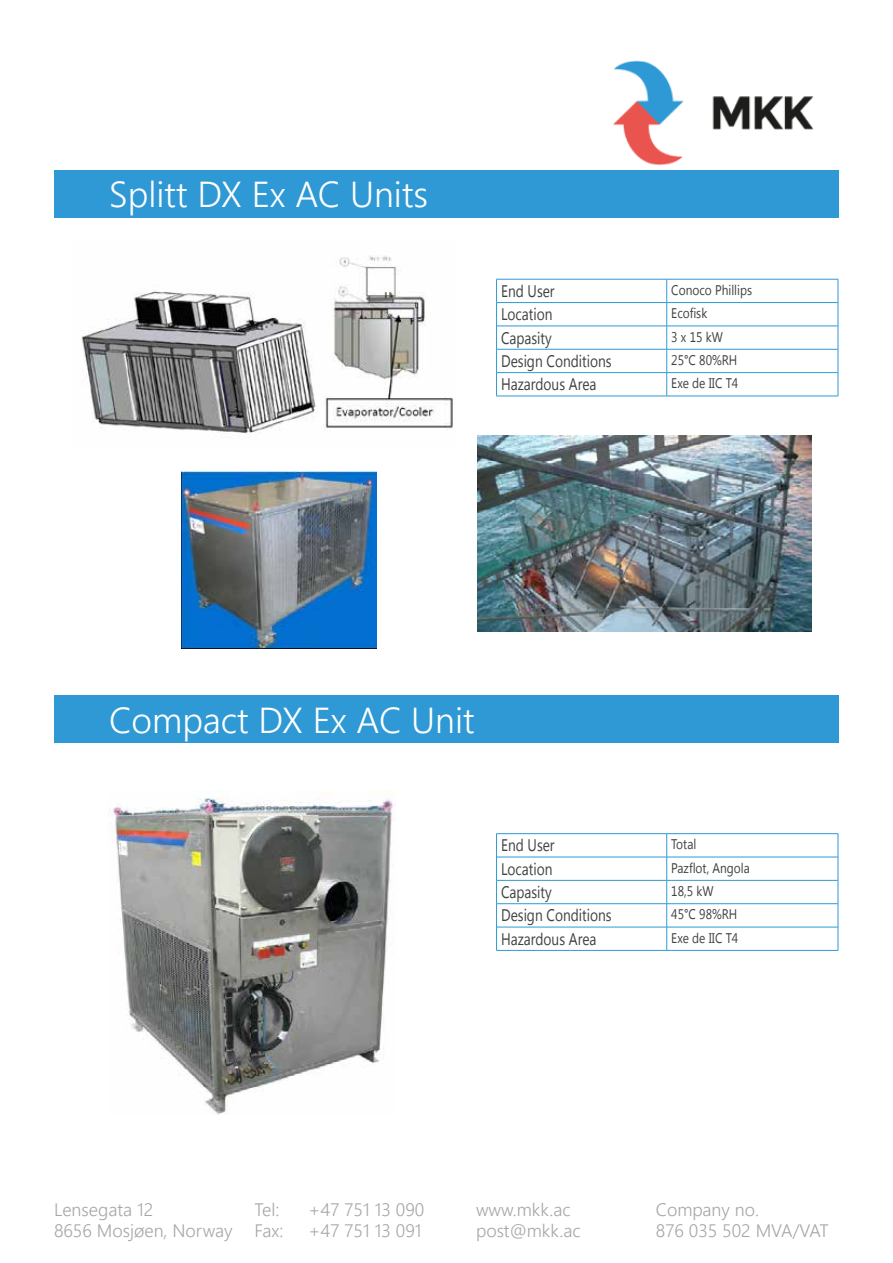
<style>
.page{position:relative;width:893px;height:1263px;background:#fff}
.page>*{position:absolute;margin:0;border:0;box-sizing:border-box;transform-origin:0 0}
.t1{font:300 36px "Segoe UI";color:#fff}
.t2{font:300 18px/21.6px "Segoe UI";color:#a6a6a6}
.t3{font:16.8px "Segoe UI";color:#404040;scale:.82 1}
.t4{font:13.95px "Segoe UI";color:#404040;scale:.85 1}
</style>
<div class="page">
<div style="left:54px;top:170px;width:785px;height:47px;background:#2e99d5"></div>
<img style="left:613px;top:60px;width:200px;height:106px">
<div style="left:54px;top:696px;width:785px;height:47px;background:#2e99d5"></div>
<hr style="left:496px;top:279px;width:171px;height:1px;background:#2e99d5">
<hr style="left:667px;top:279px;width:171px;height:1px;background:#2e99d5">
<hr style="left:497px;top:302px;width:170px;height:1px;background:#2e99d5">
<hr style="left:667px;top:302px;width:171px;height:1px;background:#2e99d5">
<hr style="left:497px;top:326px;width:170px;height:1px;background:#2e99d5">
<hr style="left:667px;top:326px;width:171px;height:1px;background:#2e99d5">
<hr style="left:497px;top:349px;width:170px;height:1px;background:#2e99d5">
<hr style="left:667px;top:349px;width:171px;height:1px;background:#2e99d5">
<hr style="left:497px;top:372px;width:170px;height:1px;background:#2e99d5">
<hr style="left:667px;top:372px;width:171px;height:1px;background:#2e99d5">
<hr style="left:496px;top:396px;width:171px;height:1px;background:#2e99d5">
<hr style="left:667px;top:396px;width:171px;height:1px;background:#2e99d5">
<svg style="left:496px;top:279px;width:1px;height:117px"></svg>
<svg style="left:666px;top:279px;width:1px;height:117px"></svg>
<svg style="left:838px;top:279px;width:1px;height:117px"></svg>
<img style="left:182px;top:471px;width:195px;height:178px">
<img style="left:477px;top:435px;width:334px;height:196px">
<img style="left:81px;top:256px;width:372px;height:179px">
<img style="left:109px;top:795px;width:285px;height:319px">
<hr style="left:496px;top:833px;width:171px;height:1px;background:#2e99d5">
<hr style="left:667px;top:833px;width:171px;height:1px;background:#2e99d5">
<hr style="left:497px;top:857px;width:170px;height:1px;background:#2e99d5">
<hr style="left:667px;top:857px;width:171px;height:1px;background:#2e99d5">
<hr style="left:497px;top:880px;width:170px;height:1px;background:#2e99d5">
<hr style="left:667px;top:880px;width:171px;height:1px;background:#2e99d5">
<hr style="left:497px;top:903px;width:170px;height:1px;background:#2e99d5">
<hr style="left:667px;top:903px;width:171px;height:1px;background:#2e99d5">
<hr style="left:497px;top:927px;width:170px;height:1px;background:#2e99d5">
<hr style="left:667px;top:927px;width:171px;height:1px;background:#2e99d5">
<hr style="left:496px;top:950px;width:171px;height:1px;background:#2e99d5">
<hr style="left:667px;top:950px;width:171px;height:1px;background:#2e99d5">
<svg style="left:496px;top:834px;width:1px;height:116px"></svg>
<svg style="left:666px;top:834px;width:1px;height:116px"></svg>
<svg style="left:838px;top:834px;width:1px;height:116px"></svg>
<h1 class="t1" style="left:109px;top:167px;width:320px">Splitt DX Ex AC Units</h1>
<p class="t3" style="left:501px;top:279px;width:67px">End User</p>
<p class="t4" style="left:671px;top:280px;width:97px">Conoco Phillips</p>
<p class="t3" style="left:501px;top:303px;width:64px">Location</p>
<p class="t4" style="left:671px;top:304px;width:44px">Ecofisk</p>
<p class="t3" style="left:501px;top:326px;width:63px">Capasity</p>
<p class="t4" style="left:671px;top:327px;width:62px">3 x 15 kW</p>
<p class="t3" style="left:501px;top:349px;width:136px">Design Conditions</p>
<p class="t4" style="left:671px;top:350px;width:79px">25°C 80%RH</p>
<p class="t3" style="left:501px;top:373px;width:118px">Hazardous Area</p>
<p class="t4" style="left:671px;top:374px;width:80px">Exe de IIC T4</p>
<h1 class="t1" style="left:109px;top:693px;width:367px">Compact DX Ex AC Unit</h1>
<p class="t3" style="left:501px;top:834px;width:67px">End User</p>
<p class="t4" style="left:671px;top:835px;width:31px">Total</p>
<p class="t3" style="left:501px;top:857px;width:64px">Location</p>
<p class="t4" style="left:671px;top:858px;width:94px">Pazflot, Angola</p>
<p class="t3" style="left:501px;top:880px;width:63px">Capasity</p>
<p class="t4" style="left:671px;top:881px;width:51px">18,5 kW</p>
<p class="t3" style="left:501px;top:904px;width:136px">Design Conditions</p>
<p class="t4" style="left:671px;top:905px;width:79px">45°C 98%RH</p>
<p class="t3" style="left:501px;top:927px;width:118px">Hazardous Area</p>
<p class="t4" style="left:671px;top:928px;width:80px">Exe de IIC T4</p>
<p class="t2" style="left:54px;top:1198px;width:180px">Lensegata 12<br>8656 Mosjøen, Norway</p>
<p class="t2" style="left:255px;top:1198px;width:26px">Tel:</p>
<p class="t2" style="left:309px;top:1198px;width:117px">+47 751 13 090</p>
<p class="t2" style="left:255px;top:1219px;width:30px">Fax:</p>
<p class="t2" style="left:309px;top:1219px;width:115px">+47 751 13 091</p>
<p class="t2" style="left:476px;top:1198px;width:106px">www.mkk.ac post@mkk.ac</p>
<p class="t2" style="left:656px;top:1198px;width:175px">Company no.<br>876 035 502 MVA/VAT</p>
</div>
